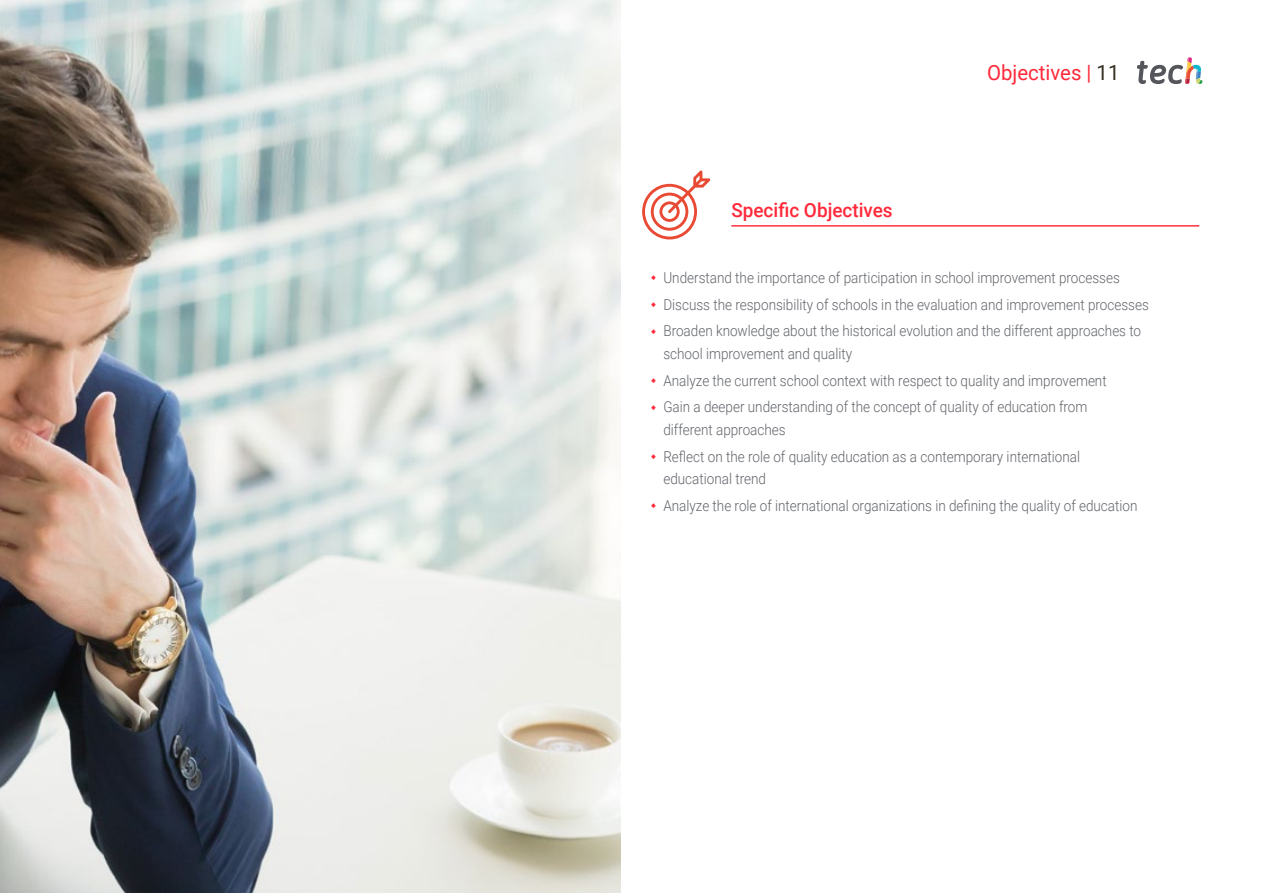
<style>
.page{position:relative;width:1263px;height:893px;background:#fff}
.page>*{position:absolute;margin:0;border:0;box-sizing:border-box;transform-origin:0 0}
.t1{font:21px "Roboto";color:#ff293a}
.t2{font:500 19.5px "Roboto";color:#ff293a}
.t3{font:300 15px/26.7px "Roboto";color:#61646a;scale:.9 1}
.s1{color:#312e20}
</style>
<div class="page">
<svg style="left:642px;top:170px;width:68px;height:69px"></svg>
<hr style="left:731px;top:225px;width:468px;height:1px;background:#ff293a">
<svg style="left:1137px;top:57px;width:65px;height:27px"></svg>
<img style="left:0;top:0;width:621px;height:893px">
<h2 class="t2" style="left:731px;top:197px;width:163px">Specific Objectives</h2>
<h1 class="t1" style="left:987px;top:57px;width:134px">Objectives | <span class="s1">11</span></h1>
<p class="t3" style="left:663px;top:264px;width:541px">Understand the importance of participation in school improvement processes<br>Discuss the responsibility of schools in the evaluation and improvement processes<br>Broaden knowledge about the historical evolution and the different approaches to</p>
<p class="t3" style="left:663px;top:340px;width:494px">school improvement and quality<br>Analyze the current school context with respect to quality and improvement<br>Gain a deeper understanding of the concept of quality of education from</p>
<p class="t3" style="left:663px;top:416px;width:465px">different approaches<br>Reflect on the role of quality education as a contemporary international</p>
<p class="t3" style="left:663px;top:465px;width:528px">educational trend<br>Analyze the role of international organizations in defining the quality of education</p>
</div>
